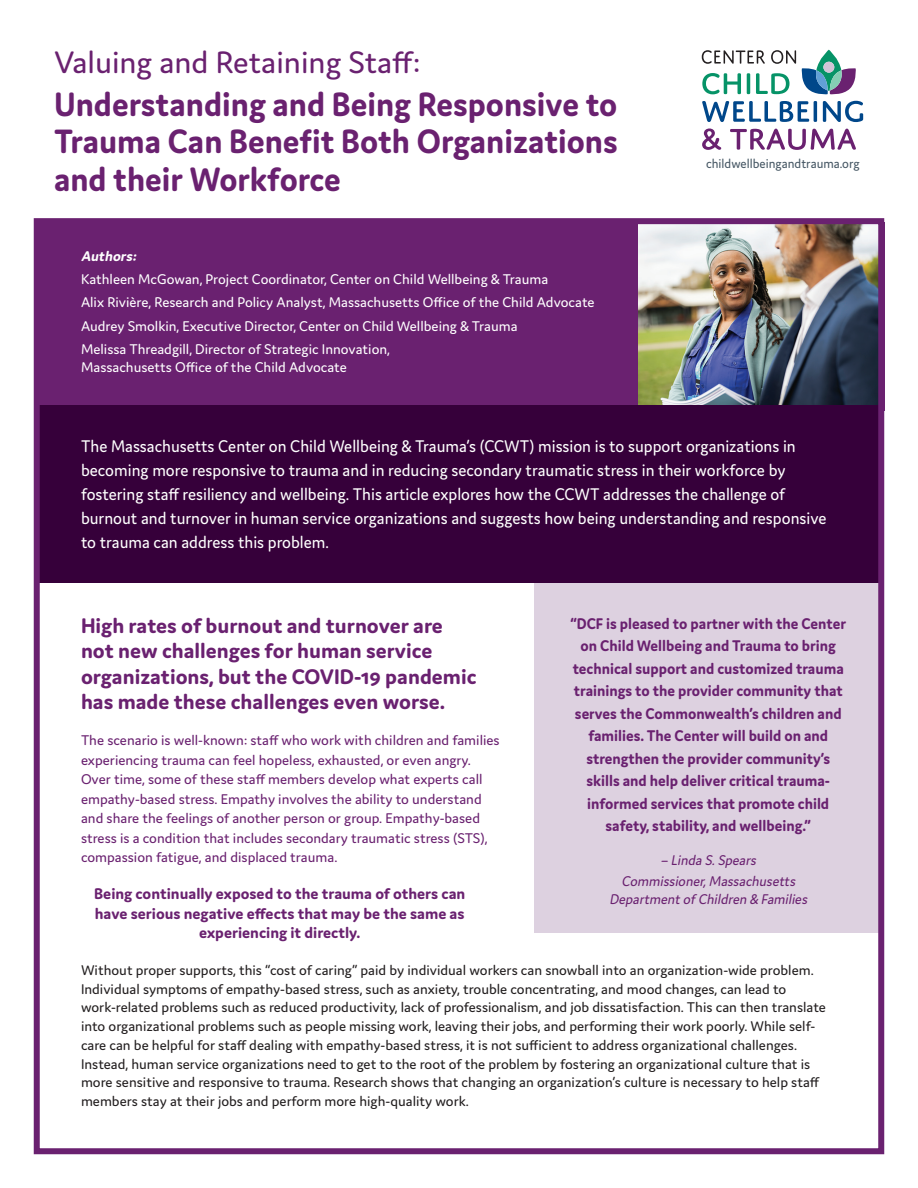
<style>
.page{position:relative;width:918px;height:1188px;background:#fff}
.page>*{position:absolute;margin:0;border:0;box-sizing:border-box;transform-origin:0 0}
.t1{font:700 36px/37.5px "Domus";color:#6a2170;text-align:justify;scale:.95 1}
.t2{font:33px "Domus";color:#6a2170}
.Headers{font:700 22.5px/25.5px "Domus";color:#6a2170}
.White_Intro_Body_Tex{font:18px/24px "Domus";color:#fff;scale:.95 1}
.Body_Copy{font:700 16.5px/22.5px "Domus";color:#6a2170;text-align:center;scale:.95 1}
.Body_Copy-2{font:700 16.5px/19.5px "Domus";color:#6a2170;text-align:center}
.Body_Copy-3{font:15px/18.8px "Domus";color:#231f20}
.Intro_Section_Body_T{font:15px/19.5px "Domus";color:#6a2170}
.White_Intro_Body_Tex-2{font:15px/18px "Domus";color:#fff}
.Body_Copy-4{font:italic 15px/18px "Domus";color:#6a2170;text-align:center;scale:.95 1}
.White_Intro_Body_Tex-3{font:italic 700 15px "Domus";color:#fff}
.Body_Copy-5{font:13.8px "Domus";color:#475865;scale:.95 1}
</style>
<div class="page">
<div style="left:38px;top:222px;width:846px;height:189px;background:#6a2170"></div>
<img style="left:638px;top:225px;width:239px;height:181px">
<div style="left:535px;top:578px;width:349px;height:355px;background:#ddd1e0"></div>
<div style="left:37px;top:406px;width:847px;height:177px;background:#36003a"></div>
<svg style="left:702px;top:128px;width:19px;height:22px"></svg>
<svg style="left:730px;top:129px;width:126px;height:21px"></svg>
<svg style="left:702px;top:50px;width:161px;height:72px"></svg>
<div style="left:823px;top:62px;width:11px;height:11px;background:#d2c4d7;border-radius:50%"></div>
<div style="left:34px;top:218px;width:850px;height:936px;border:6px solid #6a2170"></div>
<h1 class="t2" style="left:54px;top:44px;width:369px">Valuing and Retaining Staff:</h1>
<h1 class="t1" style="left:54px;top:85px;width:595px">Understanding and Being Responsive to Trauma Can Benefit Both Organizations and their Workforce</h1>
<p class="White_Intro_Body_Tex-3" style="left:81px;top:247px;width:60px">Authors:</p>
<p class="White_Intro_Body_Tex-2" style="left:81px;top:270px;width:469px">Kathleen McGowan, Project Coordinator, Center on Child Wellbeing &amp; Trauma</p>
<p class="White_Intro_Body_Tex-2" style="left:81px;top:293px;width:515px">Alix Rivière, Research and Policy Analyst, Massachusetts Office of the Child Advocate</p>
<p class="White_Intro_Body_Tex-2" style="left:81px;top:317px;width:438px">Audrey Smolkin, Executive Director, Center on Child Wellbeing &amp; Trauma</p>
<p class="White_Intro_Body_Tex-2" style="left:81px;top:340px;width:310px">Melissa Threadgill, Director of Strategic Innovation,<br>Massachusetts Office of the Child Advocate</p>
<p class="Body_Copy-5" style="left:706px;top:156px;width:163px">childwellbeingandtrauma.org</p>
<p class="White_Intro_Body_Tex" style="left:81px;top:434px;width:786px">The Massachusetts Center on Child Wellbeing &amp; Trauma’s (CCWT) mission is to support organizations in becoming more responsive to trauma and in reducing secondary traumatic stress in their workforce by fostering staff resiliency and wellbeing. This article explores how the CCWT addresses the challenge of burnout and turnover in human service organizations and suggests how being understanding and responsive to trauma can address this problem.</p>
<h1 class="Headers" style="left:81px;top:612px;width:397px">High rates of burnout and turnover are not new challenges for human service organizations, but the COVID-19 pandemic has made these challenges even worse.</h1>
<p class="Intro_Section_Body_T" style="left:81px;top:730px;width:420px">The scenario is well-known: staff who work with children and families experiencing trauma can feel hopeless, exhausted, or even angry.<br>Over time, some of these staff members develop what experts call empathy-based stress. Empathy involves the ability to understand and share the feelings of another person or group. Empathy-based stress is a condition that includes secondary traumatic stress (STS), compassion fatigue, and displaced trauma.</p>
<p class="Body_Copy-2" style="left:94px;top:884px;width:373px">Being continually exposed to the trauma of others can have serious negative effects that may be the same as experiencing it directly.</p>
<p class="Body_Copy-3" style="left:81px;top:961px;width:747px">Without proper supports, this “cost of caring” paid by individual workers can snowball into an organization-wide problem.<br>Individual symptoms of empathy-based stress, such as anxiety, trouble concentrating, and mood changes, can lead to work-related problems such as reduced productivity, lack of professionalism, and job dissatisfaction. This can then translate into organizational problems such as people missing work, leaving their jobs, and performing their work poorly. While self&shy;care can be helpful for staff dealing with empathy-based stress, it is not sufficient to address organizational challenges.<br>Instead, human service organizations need to get to the root of the problem by fostering an organizational culture that is more sensitive and responsive to trauma. Research shows that changing an organization’s culture is necessary to help staff members stay at their jobs and perform more high-quality work.</p>
<p class="Body_Copy" style="left:570px;top:612px;width:291px">“DCF is pleased to partner with the Center on Child Wellbeing and Trauma to bring technical support and customized trauma trainings to the provider community that serves the Commonwealth’s children and families. The Center will build on and strengthen the provider community’s skills and help deliver critical trauma&shy;informed services that promote child safety, stability, and wellbeing.”</p>
<p class="Body_Copy-4" style="left:661px;top:851px;width:105px">– Linda S.Spears</p>
<p class="Body_Copy-4" style="left:609px;top:872px;width:213px">Commissioner,Massachusetts<br>Department of Children &amp; Families</p>
</div>
